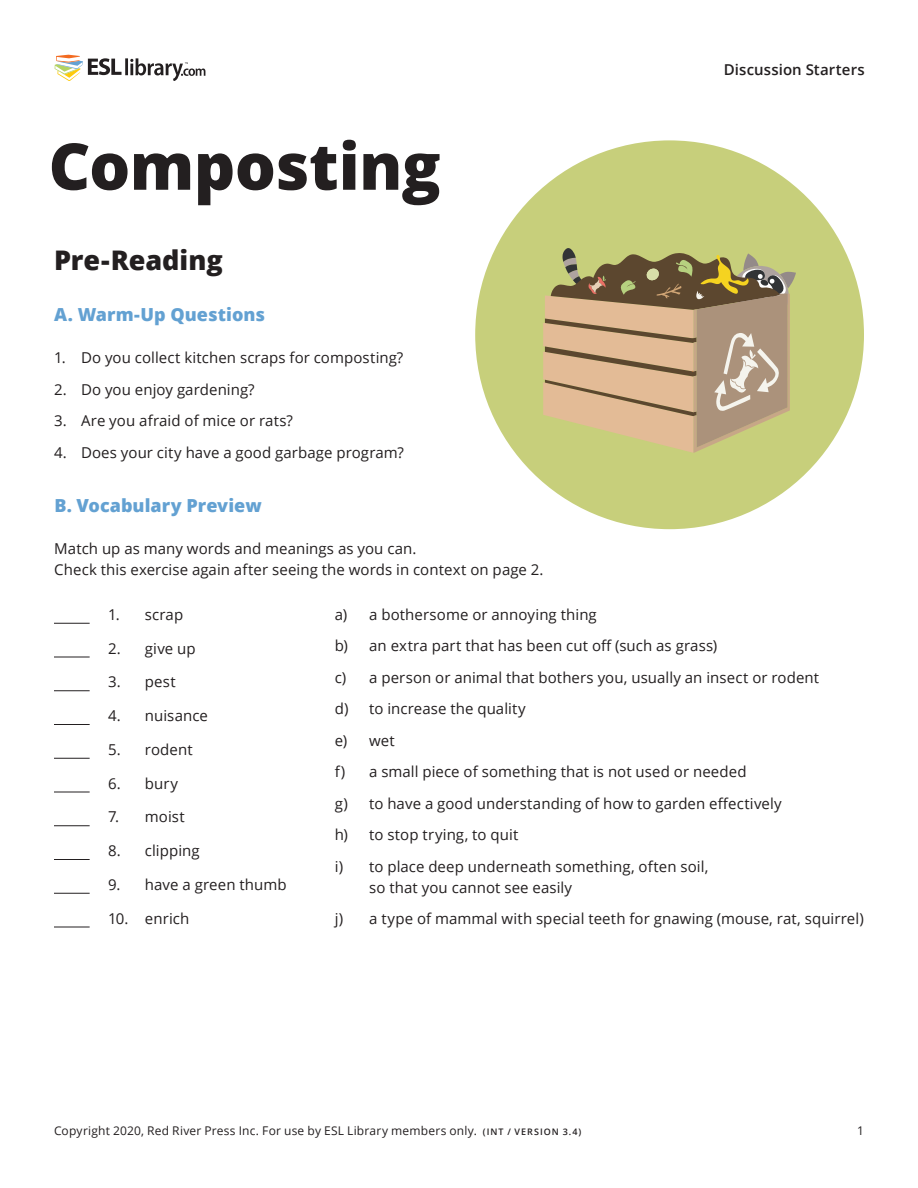
<style>
.page{position:relative;width:918px;height:1188px;background:#fff}
.page>*{position:absolute;margin:0;border:0;box-sizing:border-box;transform-origin:0 0}
.t1{font:800 64.5px "Open Sans";letter-spacing:-.01em;color:#231f20}
.t2{font:800 27px "Open Sans";color:#231f20}
.t3{font:800 18px "Open Sans";color:#63a1d2}
.t4{font:15px/31.5px "Open Sans";letter-spacing:.005em;color:#231f20}
.t5{font:600 15px "Open Sans";letter-spacing:.01em;color:#231f20}
.t6{font:12px "Open Sans";letter-spacing:.015em;color:#231f20}
.s1{font-weight:600;font-size:9px}
</style>
<div class="page">
<svg style="left:54px;top:54px;width:151px;height:27px"></svg>
<hr style="left:54px;top:623px;width:36px;height:1px;background:#231f20">
<hr style="left:54px;top:657px;width:36px;height:1px;background:#231f20">
<hr style="left:54px;top:690px;width:36px;height:1px;background:#231f20">
<hr style="left:54px;top:724px;width:36px;height:1px;background:#231f20">
<hr style="left:54px;top:758px;width:36px;height:1px;background:#231f20">
<hr style="left:54px;top:792px;width:36px;height:1px;background:#231f20">
<hr style="left:54px;top:825px;width:36px;height:1px;background:#231f20">
<hr style="left:54px;top:859px;width:36px;height:1px;background:#231f20">
<hr style="left:54px;top:893px;width:36px;height:1px;background:#231f20">
<hr style="left:54px;top:927px;width:36px;height:1px;background:#231f20">
<div style="left:475px;top:140px;width:389px;height:389px;background:#c7cf7b;border-radius:194px"></div>
<svg style="left:543px;top:248px;width:253px;height:205px"></svg>
<h1 class="t1" style="left:49px;top:117px;width:394px">Composting</h1>
<h2 class="t2" style="left:54px;top:240px;width:170px">Pre-Reading</h2>
<p class="t3" style="left:54px;top:301px;width:213px">A. Warm-Up Questions</p>
<p class="t4" style="left:54px;top:342px;width:351px">1. Do you collect kitchen scraps for composting?</p>
<p class="t4" style="left:54px;top:373px;width:202px">2. Do you enjoy gardening?</p>
<p class="t4" style="left:54px;top:405px;width:240px">3. Are you afraid of mice or rats?</p>
<p class="t4" style="left:54px;top:436px;width:351px">4. Does your city have a good garbage program?</p>
<p class="t3" style="left:54px;top:492px;width:209px">B. Vocabulary Preview</p>
<p class="t4" style="left:54px;top:538px;width:491px;line-height:21px">Match up as many words and meanings as you can.<br>Check this exercise again after seeing the words in context on page 2.</p>
<p class="t5" style="left:724px;top:59px;width:142px">Discussion Starters</p>
<p class="t4" style="left:108px;top:598px;width:13px">1.</p>
<p class="t4" style="left:108px;top:632px;width:14px">2.</p>
<p class="t4" style="left:108px;top:666px;width:14px">3.</p>
<p class="t4" style="left:108px;top:700px;width:14px">4.</p>
<p class="t4" style="left:108px;top:733px;width:14px">5.</p>
<p class="t4" style="left:108px;top:767px;width:14px">6.</p>
<p class="t4" style="left:108px;top:801px;width:13px">7.</p>
<p class="t4" style="left:108px;top:835px;width:14px">8.</p>
<p class="t4" style="left:108px;top:868px;width:14px">9.</p>
<p class="t4" style="left:108px;top:902px;width:22px">10.</p>
<p class="t4" style="left:145px;top:598px;width:40px">scrap</p>
<p class="t4" style="left:145px;top:632px;width:52px">give up</p>
<p class="t4" style="left:145px;top:666px;width:32px">pest</p>
<p class="t4" style="left:145px;top:700px;width:65px">nuisance</p>
<p class="t4" style="left:145px;top:733px;width:49px">rodent</p>
<p class="t4" style="left:145px;top:767px;width:35px">bury</p>
<p class="t4" style="left:145px;top:801px;width:41px">moist</p>
<p class="t4" style="left:145px;top:835px;width:56px">clipping</p>
<p class="t4" style="left:145px;top:868px;width:143px">have a green thumb</p>
<p class="t4" style="left:145px;top:902px;width:46px">enrich</p>
<p class="t4" style="left:335px;top:598px;width:15px">a) b) c) d) e) f) g) h) i)</p>
<p class="t4" style="left:335px;top:903px;width:10px">j)</p>
<p class="t4" style="left:369px;top:598px;width:452px">a bothersome or annoying thing<br>an extra part that has been cut off (such as grass)<br>a person or animal that bothers you, usually an insect or rodent to increase the quality<br>wet<br>a small piece of something that is not used or needed<br>to have a good understanding of how to garden effectively<br>to stop trying, to quit<br>to place deep underneath something, often soil,</p>
<p class="t4" style="left:369px;top:871px;width:496px">so that you cannot see easily<br>a type of mammal with special teeth for gnawing (mouse, rat, squirrel)</p>
<p class="t6" style="left:54px;top:1122px;width:529px">Copyright 2020, Red River Press Inc. For use by ESL Library members only. <span class="s1">(INT / VERSION 3.4)</span></p>
<p class="t6" style="left:857px;top:1122px;width:8px">1</p>
</div>
